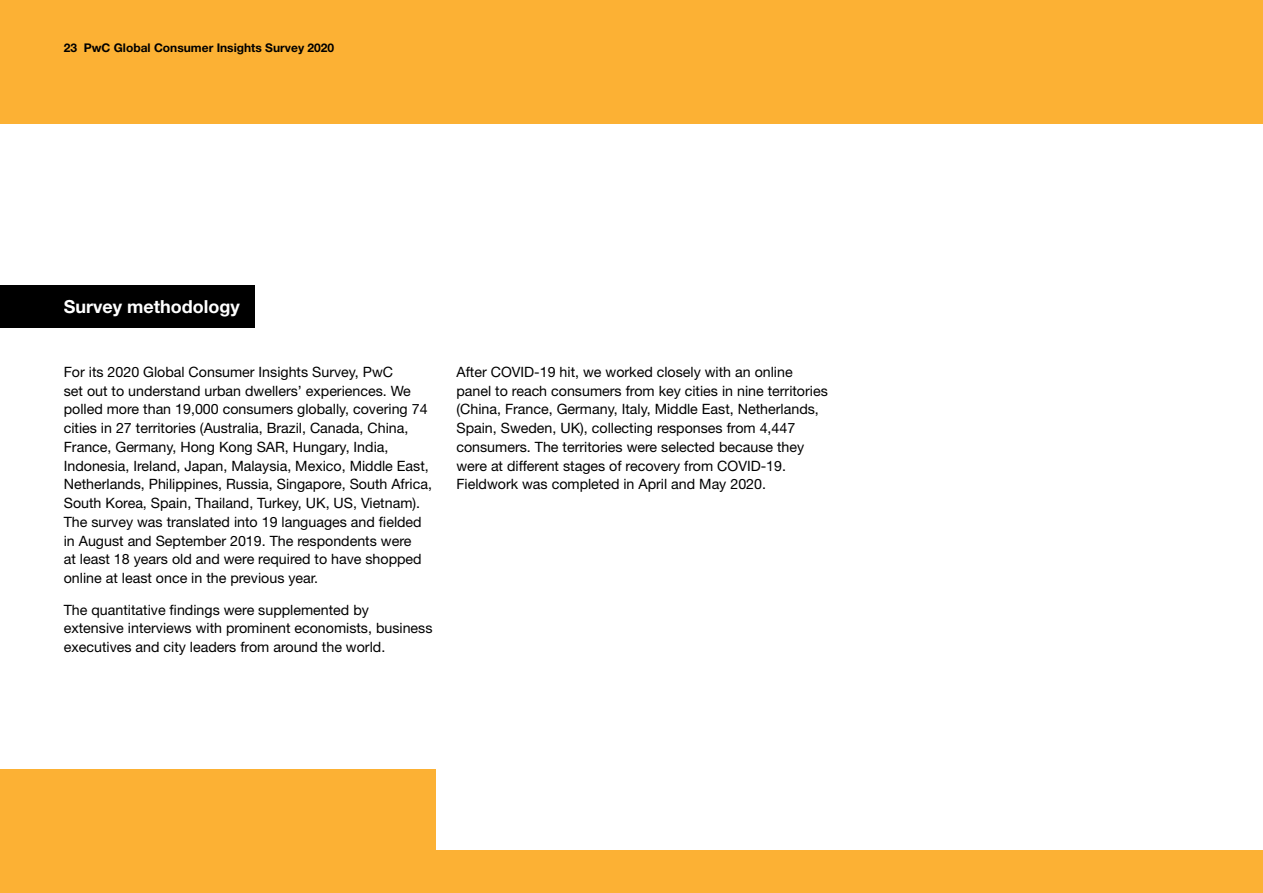
<style>
.page{position:relative;width:1263px;height:893px;background:#fff}
.page>*{position:absolute;margin:0;border:0;box-sizing:border-box;transform-origin:0 0}
.t1{font:700 18px "Helvetica Neue";color:#fff}
.t2{font:14.25px/18.8px "Helvetica Neue";color:#000}
.t3{font:700 12px "Helvetica Neue";color:#000}
</style>
<div class="page">
<div style="left:64px;top:285px;width:191px;height:42px;background:#000"></div>
<div style="left:0;top:285px;width:64px;height:42px;background:#000"></div>
<div style="left:0;top:770px;width:435px;height:123px;background:#fcb134"></div>
<div style="left:0;top:850px;width:1263px;height:43px;background:#fcb134"></div>
<div style="left:0;top:0;width:1263px;height:123px;background:#fcb134"></div>
<p class="t3" style="left:64px;top:40px;width:272px">23 PwC Global Consumer Insights Survey 2020</p>
<p class="t1" style="left:64px;top:296px;width:178px">Survey methodology</p>
<p class="t2" style="left:64px;top:362px;width:370px">For its 2020 Global Consumer Insights Survey, PwC<br>set out to understand urban dwellers’ experiences. We polled more than 19,000 consumers globally, covering 74 cities in 27 territories (Australia, Brazil, Canada, China, France, Germany, Hong Kong SAR, Hungary, India, Indonesia, Ireland, Japan, Malaysia, Mexico, Middle East, Netherlands, Philippines, Russia, Singapore, South Africa, South Korea, Spain, Thailand, Turkey, UK, US, Vietnam).<br>The survey was translated into 19 languages and fielded in August and September 2019. The respondents were<br>at least 18 years old and were required to have shopped online at least once in the previous year.</p>
<p class="t2" style="left:64px;top:600px;width:370px">The quantitative findings were supplemented by extensive interviews with prominent economists, business executives and city leaders from around the world.</p>
<p class="t2" style="left:456px;top:362px;width:373px">After COVID-19 hit, we worked closely with an online panel to reach consumers from key cities in nine territories (China, France, Germany, Italy, Middle East, Netherlands, Spain, Sweden, UK), collecting responses from 4,447 consumers. The territories were selected because they were at different stages of recovery from COVID-19.<br>Fieldwork was completed in April and May 2020.</p>
</div>
